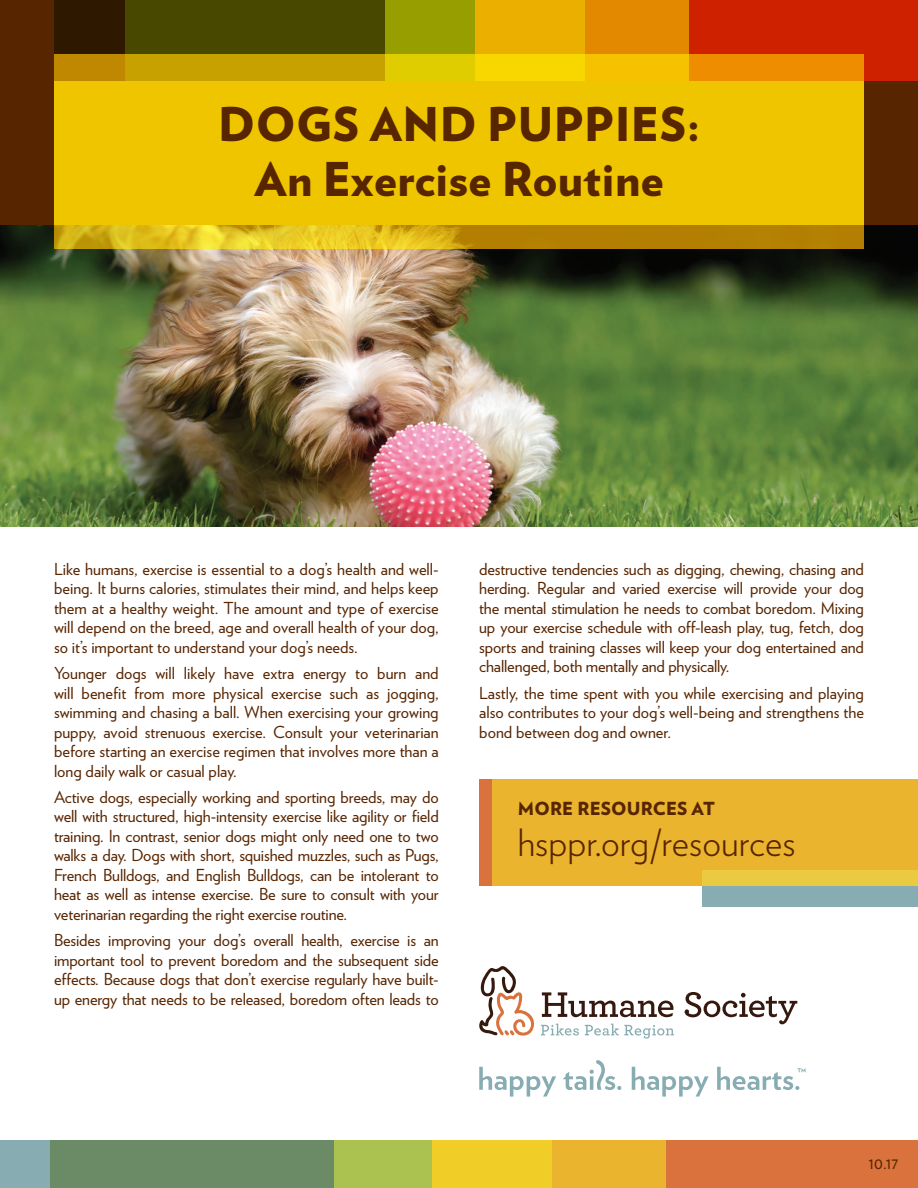
<style>
.page{position:relative;width:918px;height:1188px;background:#fff}
.page>*{position:absolute;margin:0;border:0;box-sizing:border-box;transform-origin:0 0}
.t1{font:900 46.5px/55.8px "Verlag";letter-spacing:.01em;color:#572500;text-align:center}
.t2{font:300 37.5px "Verlag";color:#572500}
.t3{font:900 18px "Verlag";letter-spacing:.01em;color:#572500}
.t4{font:16.5px/19.5px "Verlag";letter-spacing:-.01em;color:#572500;text-align:justify}
</style>
<div class="page">
<img style="left:0;top:225px;width:918px;height:301px">
<div style="left:0;top:0;width:918px;height:225px;background:#572500"></div>
<div style="left:475px;top:0;width:443px;height:81px;background:#cd2100"></div>
<svg style="left:54px;top:0;width:331px;height:54px;background:#423d00"></svg>
<svg style="left:385px;top:0;width:303px;height:54px;background:#cf9d00"></svg>
<svg style="left:54px;top:54px;width:810px;height:194px;background:#d4a507"></svg>
<div style="left:54px;top:81px;width:810px;height:144px;background:#efc500"></div>
<div style="left:432px;top:1140px;width:486px;height:48px;background:#d9723c"></div>
<svg style="left:0;top:1140px;width:334px;height:48px;background:#6f8f71"></svg>
<svg style="left:334px;top:1140px;width:332px;height:48px;background:#d9c135"></svg>
<div style="left:702px;top:870px;width:216px;height:37px;background:#87acb2"></div>
<div style="left:479px;top:780px;width:439px;height:106px;background:#d9723c"></div>
<svg style="left:492px;top:780px;width:426px;height:106px;background:#eab530"></svg>
<svg style="left:685px;top:992px;width:112px;height:32px"></svg>
<svg style="left:479px;top:966px;width:195px;height:73px"></svg>
<svg style="left:479px;top:1067px;width:77px;height:30px"></svg>
<svg style="left:632px;top:1067px;width:77px;height:30px"></svg>
<svg style="left:563px;top:1060px;width:58px;height:30px"></svg>
<svg style="left:717px;top:1067px;width:89px;height:23px"></svg>
<h1 class="t1" style="left:218px;top:94px;width:483px">DOGS AND PUPPIES:<br>An Exercise Routine</h1>
<p class="t4" style="left:54px;top:558px;width:386px">Like humans, exercise is essential to a dog’s health and well&shy;being. It burns calories, stimulates their mind, and helps keep them at a healthy weight. The amount and type of exercise will depend on the breed, age and overall health of your dog, so it’s important to understand your dog’s needs.</p>
<p class="t4" style="left:54px;top:663px;width:386px">Younger dogs will likely have extra energy to burn and will benefit from more physical exercise such as jogging, swimming and chasing a ball. When exercising your growing puppy, avoid strenuous exercise. Consult your veterinarian before starting an exercise regimen that involves more than a long daily walk or casual play.</p>
<p class="t4" style="left:54px;top:786px;width:386px">Active dogs, especially working and sporting breeds, may do well with structured, high-intensity exercise like agility or field training. In contrast, senior dogs might only need one to two walks a day. Dogs with short, squished muzzles, such as Pugs, French Bulldogs, and English Bulldogs, can be intolerant to heat as well as intense exercise. Be sure to consult with your veterinarian regarding the right exercise routine.</p>
<p class="t4" style="left:54px;top:930px;width:386px">Besides improving your dog’s overall health, exercise is an important tool to prevent boredom and the subsequent side effects. Because dogs that don’t exercise regularly have built&shy;up energy that needs to be released, boredom often leads to</p>
<p class="t4" style="left:479px;top:558px;width:386px">destructive tendencies such as digging, chewing, chasing and herding. Regular and varied exercise will provide your dog the mental stimulation he needs to combat boredom. Mixing up your exercise schedule with off-leash play, tug, fetch, dog sports and training classes will keep your dog entertained and challenged, both mentally and physically.</p>
<p class="t4" style="left:479px;top:682px;width:386px">Lastly, the time spent with you while exercising and playing also contributes to your dog’s well-being and strengthens the bond between dog and owner.</p>
<p class="t3" style="left:518px;top:794px;width:199px">MORE RESOURCES AT</p>
<h2 class="t2" style="left:518px;top:815px;width:279px">hsppr.org/resources</h2>
<p class="t4" style="left:869px;top:1153px;width:31px">10.17</p>
</div>
